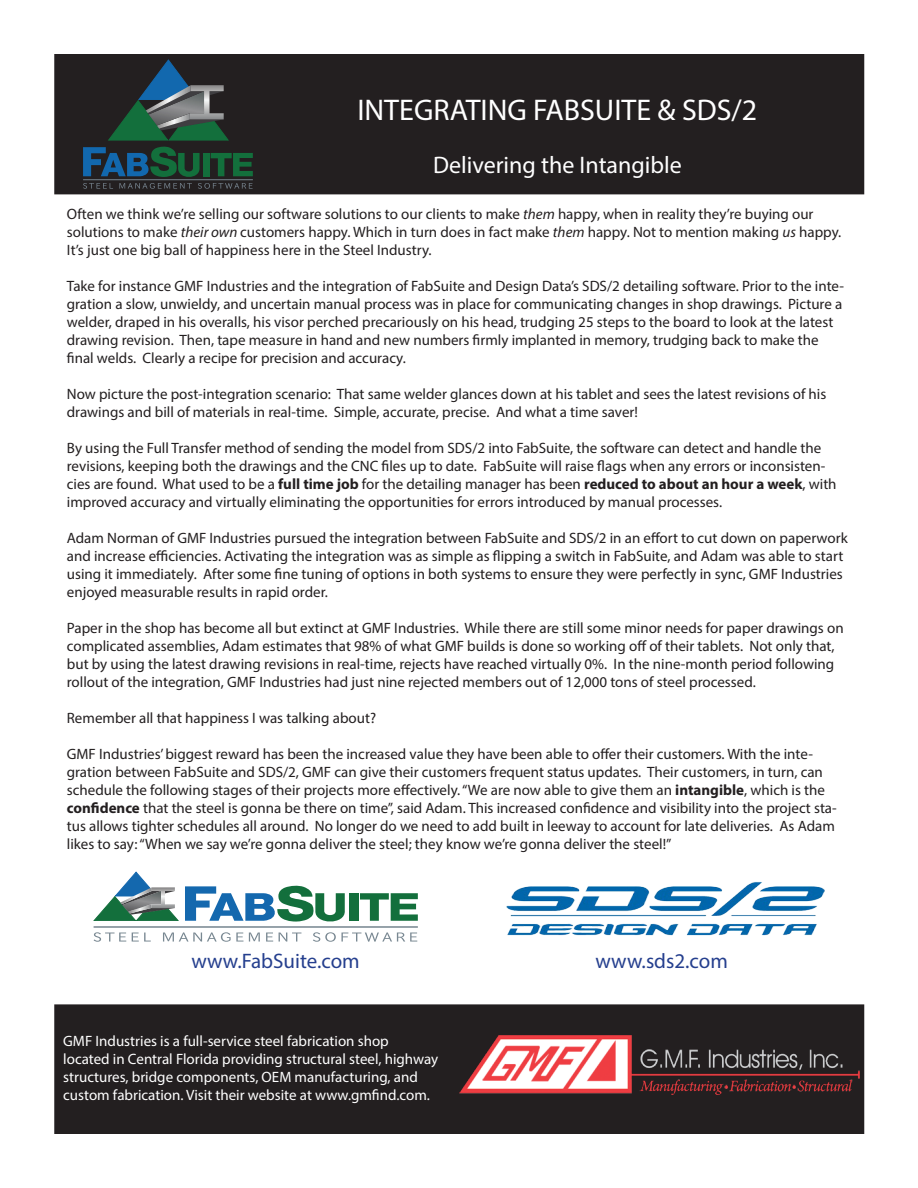
<style>
.page{position:relative;width:918px;height:1188px;background:#fff}
.page>*{position:absolute;margin:0;border:0;box-sizing:border-box;transform-origin:0 0}
.t1{font:30px "Myriad Pro";color:#fff}
.t2{font:24px "Myriad Pro";color:#fff}
.t3{font:21px "Myriad Pro";color:#253f8e}
.t4{font:15px/18px "Myriad Pro";color:#231f20}
.t5{font:15px/18px "Myriad Pro";color:#fff}
.s1{font-style:italic}
.s2{font-weight:700}
</style>
<div class="page">
<div style="left:55px;top:55px;width:809px;height:139px;background:#231f20"></div>
<hr style="left:84px;top:180px;width:168px;height:1px;background:#798792">
<svg style="left:83px;top:183px;width:30px;height:6px"></svg>
<svg style="left:119px;top:183px;width:73px;height:6px"></svg>
<svg style="left:198px;top:183px;width:55px;height:6px"></svg>
<svg style="left:211px;top:153px;width:42px;height:23px"></svg>
<div style="left:203px;top:153px;width:6px;height:23px;background:#136f3c"></div>
<svg style="left:83px;top:147px;width:117px;height:30px"></svg>
<svg style="left:108px;top:59px;width:120px;height:81px"></svg>
<div style="left:54px;top:54px;width:810px;height:140px;border:2px solid #231f20"></div>
<div style="left:55px;top:1005px;width:809px;height:128px;background:#231f20"></div>
<img style="left:459px;top:1035px;width:401px;height:59px">
<div style="left:54px;top:1004px;width:810px;height:130px;border:2px solid #231f20"></div>
<img style="left:506px;top:882px;width:319px;height:54px">
<svg style="left:360px;top:893px;width:58px;height:28px"></svg>
<div style="left:349px;top:893px;width:9px;height:28px;background:#136f3c"></div>
<svg style="left:185px;top:885px;width:160px;height:37px"></svg>
<svg style="left:94px;top:872px;width:85px;height:49px"></svg>
<hr style="left:95px;top:926px;width:322px;height:2px;background:#798892">
<svg style="left:94px;top:932px;width:32px;height:10px"></svg>
<svg style="left:132px;top:933px;width:19px;height:9px"></svg>
<svg style="left:163px;top:932px;width:80px;height:10px"></svg>
<svg style="left:249px;top:933px;width:11px;height:9px"></svg>
<svg style="left:266px;top:933px;width:7px;height:9px"></svg>
<svg style="left:279px;top:933px;width:22px;height:9px"></svg>
<svg style="left:313px;top:932px;width:104px;height:10px"></svg>
<p class="t1" style="left:357px;top:91px;width:401px">INTEGRATING FABSUITE &amp; SDS/2</p>
<p class="t2" style="left:433px;top:150px;width:250px">Delivering the Intangible</p>
<p class="t4" style="left:67px;top:205px;width:776px">Often we think we’re selling our software solutions to our clients to make <span class="s1">them</span> happy, when in reality they’re buying our solutions to make <span class="s1">their own</span> customers happy. Which in turn does in fact make <span class="s1">them</span> happy. Not to mention making <span class="s1">us</span> happy.<br>It’s just one big ball of happiness here in the Steel Industry.</p>
<p class="t4" style="left:67px;top:277px;width:779px">Take for instance GMF Industries and the integration of FabSuite and Design Data’s SDS/2 detailing software. Prior to the inte&shy;gration a slow, unwieldy, and uncertain manual process was in place for communicating changes in shop drawings. Picture a welder, draped in his overalls, his visor perched precariously on his head, trudging 25 steps to the board to look at the latest drawing revision. Then, tape measure in hand and new numbers firmly implanted in memory, trudging back to make the final welds. Clearly a recipe for precision and accuracy.</p>
<p class="t4" style="left:67px;top:385px;width:761px">Now picture the post-integration scenario: That same welder glances down at his tablet and sees the latest revisions of his drawings and bill of materials in real-time. Simple, accurate, precise. And what a time saver!</p>
<p class="t4" style="left:67px;top:439px;width:771px">By using the Full Transfer method of sending the model from SDS/2 into FabSuite, the software can detect and handle the revisions, keeping both the drawings and the CNC files up to date. FabSuite will raise flags when any errors or inconsisten&shy;cies are found. What used to be a <span class="s2">full time job</span> for the detailing manager has been <span class="s2">reduced to about an hour a week</span>, with improved accuracy and virtually eliminating the opportunities for errors introduced by manual processes.</p>
<p class="t4" style="left:67px;top:529px;width:782px">Adam Norman of GMF Industries pursued the integration between FabSuite and SDS/2 in an effort to cut down on paperwork and increase efficiencies. Activating the integration was as simple as flipping a switch in FabSuite, and Adam was able to start using it immediately. After some fine tuning of options in both systems to ensure they were perfectly in sync, GMF Industries enjoyed measurable results in rapid order.</p>
<p class="t4" style="left:67px;top:619px;width:778px">Paper in the shop has become all but extinct at GMF Industries. While there are still some minor needs for paper drawings on complicated assemblies, Adam estimates that 98% of what GMF builds is done so working off of their tablets. Not only that, but by using the latest drawing revisions in real-time, rejects have reached virtually 0%. In the nine-month period following rollout of the integration, GMF Industries had just nine rejected members out of 12,000 tons of steel processed.</p>
<p class="t4" style="left:67px;top:709px;width:311px">Remember all that happiness I was talking about?</p>
<p class="t4" style="left:67px;top:745px;width:771px">GMF Industries’ biggest reward has been the increased value they have been able to offer their customers. With the inte&shy;gration between FabSuite and SDS/2, GMF can give their customers frequent status updates. Their customers, in turn, can schedule the following stages of their projects more effectively. “We are now able to give them an <span class="s2">intangible</span>, which is the <span class="s2">confidence</span> that the steel is gonna be there on time”, said Adam. This increased confidence and visibility into the project sta&shy;tus allows tighter schedules all around. No longer do we need to add built in leeway to account for late deliveries. As Adam</p>
<p class="t4" style="left:67px;top:835px;width:606px">likes to say: “When we say we’re gonna deliver the steel; they know we’re gonna deliver the steel!”</p>
<p class="t3" style="left:191px;top:948px;width:170px">www.FabSuite.com</p>
<p class="t3" style="left:596px;top:948px;width:134px">www.sds2.com</p>
<p class="t5" style="left:63px;top:1032px;width:327px">GMF Industries is a full-service steel fabrication shop</p>
<p class="t5" style="left:63px;top:1050px;width:376px">located in Central Florida providing structural steel, highway structures, bridge components, OEM manufacturing, and</p>
<p class="t5" style="left:63px;top:1086px;width:368px">custom fabrication. Visit their website at www.gmfind.com.</p>
</div>
